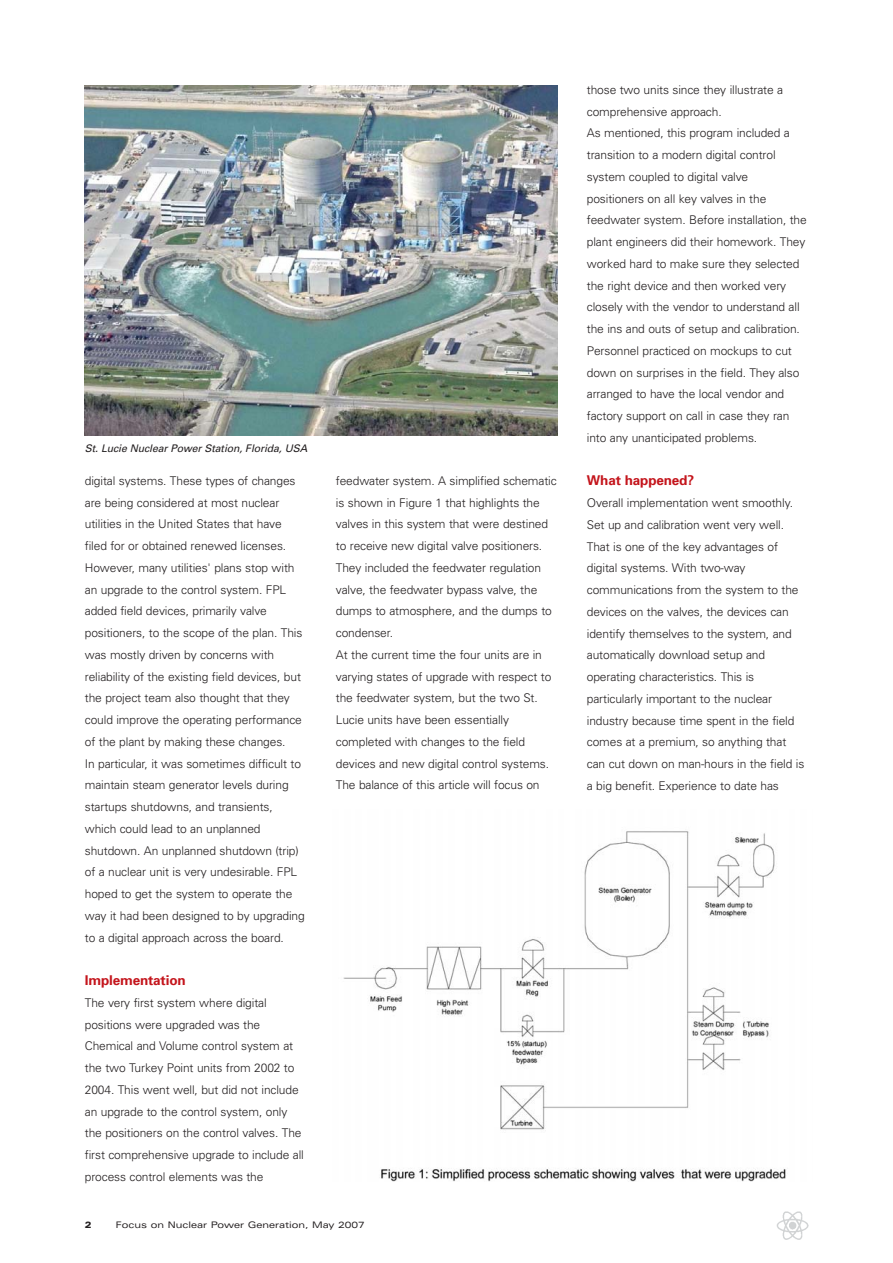
<style>
.page{position:relative;width:893px;height:1263px;background:#fff}
.page>*{position:absolute;margin:0;border:0;box-sizing:border-box;transform-origin:0 0}
.t1{font:700 13.5px "Univers";letter-spacing:-.01em;color:#c4151c}
.t2{font:300 12px/21.8px "Univers";letter-spacing:-.01em;color:#231f20}
.t3{font:italic 10.5px "Univers";color:#231f20}
.t4{font:expanded 9px "Univers";color:#231f20}
.t5{font:900 expanded 9px "Univers";color:#231f20}
</style>
<div class="page">
<img style="left:776px;top:1211px;width:32px;height:29px">
<img style="left:85px;top:85px;width:472px;height:351px">
<img style="left:343px;top:831px;width:443px;height:350px">
<p class="t3" style="left:85px;top:444px;width:226px">St. Lucie Nuclear Power Station, Florida, USA</p>
<p class="t2" style="left:85px;top:471px;width:221px">digital systems. These types of changes are being considered at most nuclear utilities in the United States that have filed for or obtained renewed licenses.<br>However, many utilities' plans stop with an upgrade to the control system. FPL added field devices, primarily valve positioners, to the scope of the plan. This was mostly driven by concerns with reliability of the existing field devices, but the project team also thought that they could improve the operating performance of the plant by making these changes.<br>In particular, it was sometimes difficult to maintain steam generator levels during startups shutdowns, and transients, which could lead to an unplanned shutdown. An unplanned shutdown (trip) of a nuclear unit is very undesirable. FPL hoped to get the system to operate the way it had been designed to by upgrading to a digital approach across the board.</p>
<p class="t1" style="left:85px;top:975px;width:102px">Implementation</p>
<p class="t2" style="left:85px;top:993px;width:220px">The very first system where digital positions were upgraded was the Chemical and Volume control system at the two Turkey Point units from 2002 to 2004. This went well, but did not include an upgrade to the control system, only the positioners on the control valves. The first comprehensive upgrade to include all process control elements was the</p>
<p class="t2" style="left:336px;top:471px;width:222px">feedwater system. A simplified schematic is shown in Figure 1 that highlights the valves in this system that were destined to receive new digital valve positioners.<br>They included the feedwater regulation valve, the feedwater bypass valve, the dumps to atmosphere, and the dumps to condenser.<br>At the current time the four units are in varying states of upgrade with respect to the feedwater system, but the two St.<br>Lucie units have been essentially completed with changes to the field devices and new digital control systems.<br>The balance of this article will focus on</p>
<p class="t5" style="left:85px;top:1222px;width:8px">2</p>
<p class="t4" style="left:116px;top:1222px;width:250px">Focus on Nuclear Power Generation, May 2007</p>
<p class="t2" style="left:587px;top:80px;width:221px">those two units since they illustrate a comprehensive approach.<br>As mentioned, this program included a transition to a modern digital control system coupled to digital valve positioners on all key valves in the feedwater system. Before installation, the plant engineers did their homework. They worked hard to make sure they selected the right device and then worked very closely with the vendor to understand all the ins and outs of setup and calibration.<br>Personnel practiced on mockups to cut down on surprises in the field. They also arranged to have the local vendor and factory support on call in case they ran into any unanticipated problems.</p>
<p class="t1" style="left:587px;top:476px;width:109px">What happened?</p>
<p class="t2" style="left:587px;top:493px;width:219px">Overall implementation went smoothly.<br>Set up and calibration went very well.<br>That is one of the key advantages of digital systems. With two-way communications from the system to the devices on the valves, the devices can identify themselves to the system, and automatically download setup and operating characteristics. This is particularly important to the nuclear industry because time spent in the field comes at a premium, so anything that can cut down on man-hours in the field is a big benefit. Experience to date has</p>
</div>
